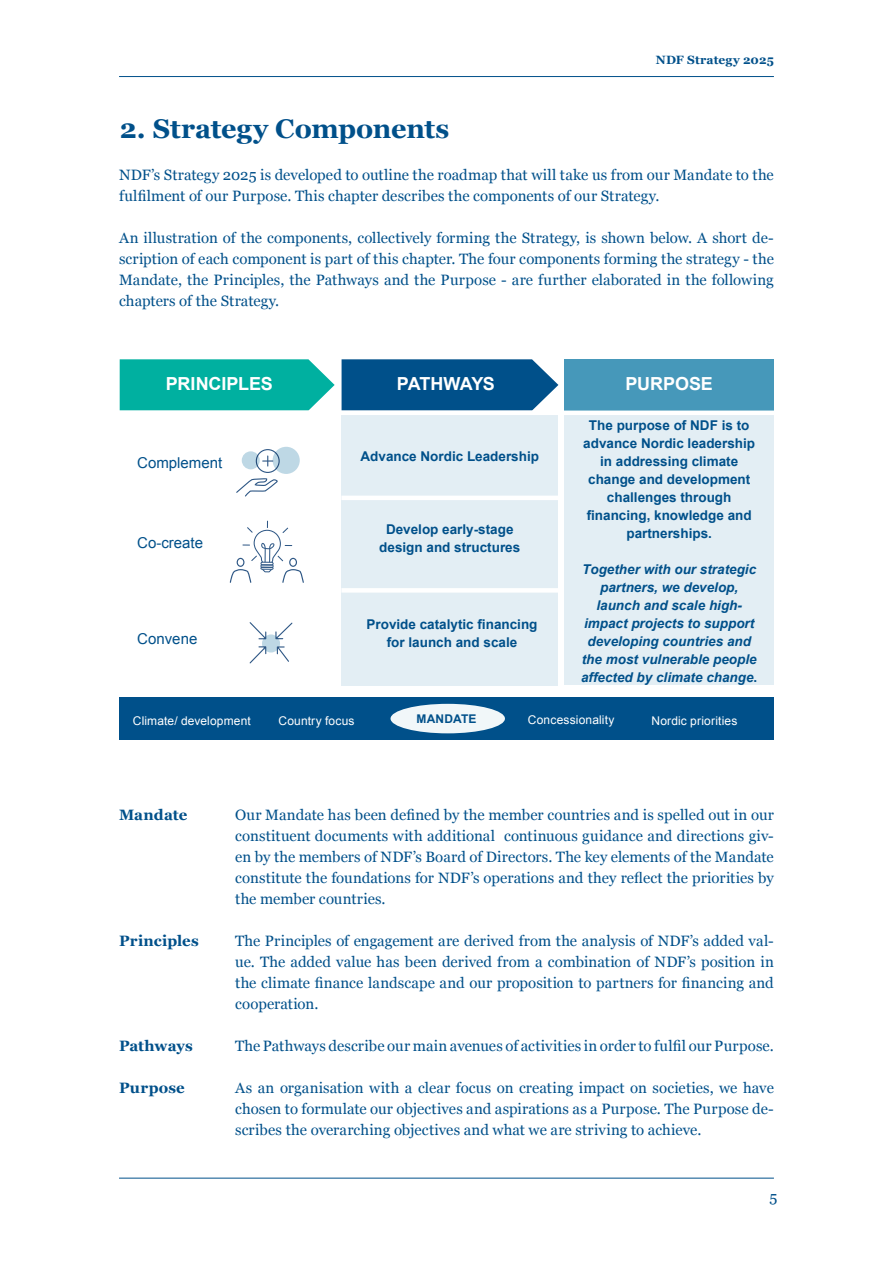
<style>
.page{position:relative;width:893px;height:1263px;background:#fff}
.page>*{position:absolute;margin:0;border:0;box-sizing:border-box;transform-origin:0 0}
.t1{font:700 27px "Georgia";letter-spacing:-.005em;color:#00508a}
.t2{font:700 18px "Arial";letter-spacing:-.005em;color:#fff}
.t3{font:700 18px "Arial";letter-spacing:-.03em;color:#fff}
.t4{font:15px/21px "Georgia";letter-spacing:.005em;color:#00508a;text-align:justify}
.t5{font:15px "Arial";color:#00508a}
.t6{font:700 15px "Georgia";letter-spacing:.01em;color:#00508a}
.t7{font:700 15px "Georgia";letter-spacing:-.01em;color:#00508a}
.t8{font:700 13.5px/18px "Arial";color:#00508a;text-align:center}
.t9{font:italic 700 13.5px/18px "Arial";color:#00508a;text-align:center}
.t10{font:12px "Arial";letter-spacing:.015em;color:#fff}
.t11{font:700 12px "Georgia";letter-spacing:.015em;color:#00508a}
.t12{font:700 12px "Arial";letter-spacing:.015em;color:#00508a}
.s1{font-style:normal}
</style>
<div class="page">
<hr style="left:119px;top:76px;width:655px;height:1px;background:#00508a">
<hr style="left:119px;top:1178px;width:655px;height:1px;background:#00508a">
<div style="left:564px;top:411px;width:210px;height:274px;background:#e3eef4"></div>
<div style="left:341px;top:413px;width:217px;height:272px;background:#e3eef4"></div>
<svg style="left:120px;top:359px;width:215px;height:52px;background:#14b6a7"></svg>
<svg style="left:342px;top:359px;width:216px;height:52px;background:#135d92"></svg>
<div style="left:564px;top:359px;width:210px;height:52px;background:#4698ba"></div>
<div style="left:256px;top:449px;width:24px;height:24px;border:1px solid #2e5785;border-radius:50%"></div>
<svg style="left:236px;top:456px;width:42px;height:41px"></svg>
<div style="left:242px;top:451px;width:18px;height:18px;background:#bed8e5;border-radius:50%"></div>
<div style="left:273px;top:447px;width:27px;height:27px;background:#bed8e5;border-radius:50%"></div>
<svg style="left:249px;top:622px;width:44px;height:42px"></svg>
<div style="left:120px;top:697px;width:654px;height:43px;background:#00508a"></div>
<div style="left:390px;top:704px;width:115px;height:29px;background:#f1f7f9;border-radius:50%"></div>
<hr style="left:341px;top:496px;width:217px;height:4px;background:#fff">
<hr style="left:98px;top:411px;width:692px;height:4px;background:#fff">
<div style="left:341px;top:588px;width:217px;height:5px;background:#fff"></div>
<svg style="left:230px;top:521px;width:74px;height:62px"></svg>
<p class="t11" style="left:656px;top:51px;width:120px">NDF Strategy 2025</p>
<h1 class="t1" style="left:120px;top:108px;width:331px">2. Strategy Components</h1>
<p class="t4" style="left:119px;top:163px;width:656px">NDF’s Strategy 2025 is developed to outline the roadmap that will take us from our Mandate to the fulfilment of our Purpose. This chapter describes the components of our Strategy.</p>
<p class="t4" style="left:119px;top:226px;width:656px">An illustration of the components, collectively forming the Strategy, is shown below. A short de&shy;scription of each component is part of this chapter. The four components forming the strategy - the Mandate, the Principles, the Pathways and the Purpose - are further elaborated in the following chapters of the Strategy.</p>
<p class="t2" style="left:166px;top:372px;width:109px">PRINCIPLES</p>
<p class="t3" style="left:397px;top:372px;width:99px">PATHWAYS</p>
<p class="t2" style="left:625px;top:372px;width:89px">PURPOSE</p>
<p class="t5" style="left:137px;top:453px;width:87px">Complement</p>
<p class="t8" style="left:360px;top:448px;width:180px">Advance Nordic Leadership</p>
<p class="t5" style="left:137px;top:533px;width:67px">Co-create</p>
<p class="t5" style="left:137px;top:629px;width:62px">Convene</p>
<p class="t8" style="left:379px;top:521px;width:143px">Develop early-stage design and structures</p>
<p class="t8" style="left:366px;top:616px;width:173px">Provide catalytic financing for launch and scale</p>
<p class="t8" style="left:583px;top:417px;width:173px">The purpose of NDF is to advance Nordic leadership in addressing climate change and development challenges through financing, knowledge and partnerships.</p>
<p class="t9" style="left:581px;top:561px;width:178px">Together with our strategic partners, we develop, launch and scale high&shy;impact projects to support developing countries and the most vulnerable people affected by climate change<span class="s1">.</span></p>
<p class="t10" style="left:133px;top:713px;width:119px">Climate/ development</p>
<p class="t10" style="left:279px;top:713px;width:77px">Country focus</p>
<p class="t12" style="left:416px;top:711px;width:62px">MANDATE</p>
<p class="t10" style="left:528px;top:712px;width:88px">Concessionality</p>
<p class="t10" style="left:651px;top:713px;width:87px">Nordic priorities</p>
<p class="t6" style="left:119px;top:804px;width:70px">Mandate</p>
<p class="t6" style="left:119px;top:930px;width:81px">Principles</p>
<p class="t7" style="left:119px;top:1035px;width:75px">Pathways</p>
<p class="t6" style="left:119px;top:1077px;width:67px">Purpose</p>
<p class="t4" style="left:235px;top:804px;width:540px">Our Mandate has been defined by the member countries and is spelled out in our constituent documents with additional continuous guidance and directions giv&shy;en by the members of NDF’s Board of Directors. The key elements of the Mandate constitute the foundations for NDF’s operations and they reflect the priorities by the member countries.</p>
<p class="t4" style="left:235px;top:930px;width:540px">The Principles of engagement are derived from the analysis of NDF’s added val&shy;ue. The added value has been derived from a combination of NDF’s position in the climate finance landscape and our proposition to partners for financing and cooperation.</p>
<p class="t4" style="left:235px;top:1035px;width:540px">The Pathways describe our main avenues of activities in order to fulfil our Purpose.</p>
<p class="t4" style="left:235px;top:1077px;width:540px">As an organisation with a clear focus on creating impact on societies, we have chosen to formulate our objectives and aspirations as a Purpose. The Purpose de&shy;scribes the overarching objectives and what we are striving to achieve.</p>
<p class="t4" style="left:769px;top:1186px;width:9px">5</p>
</div>
